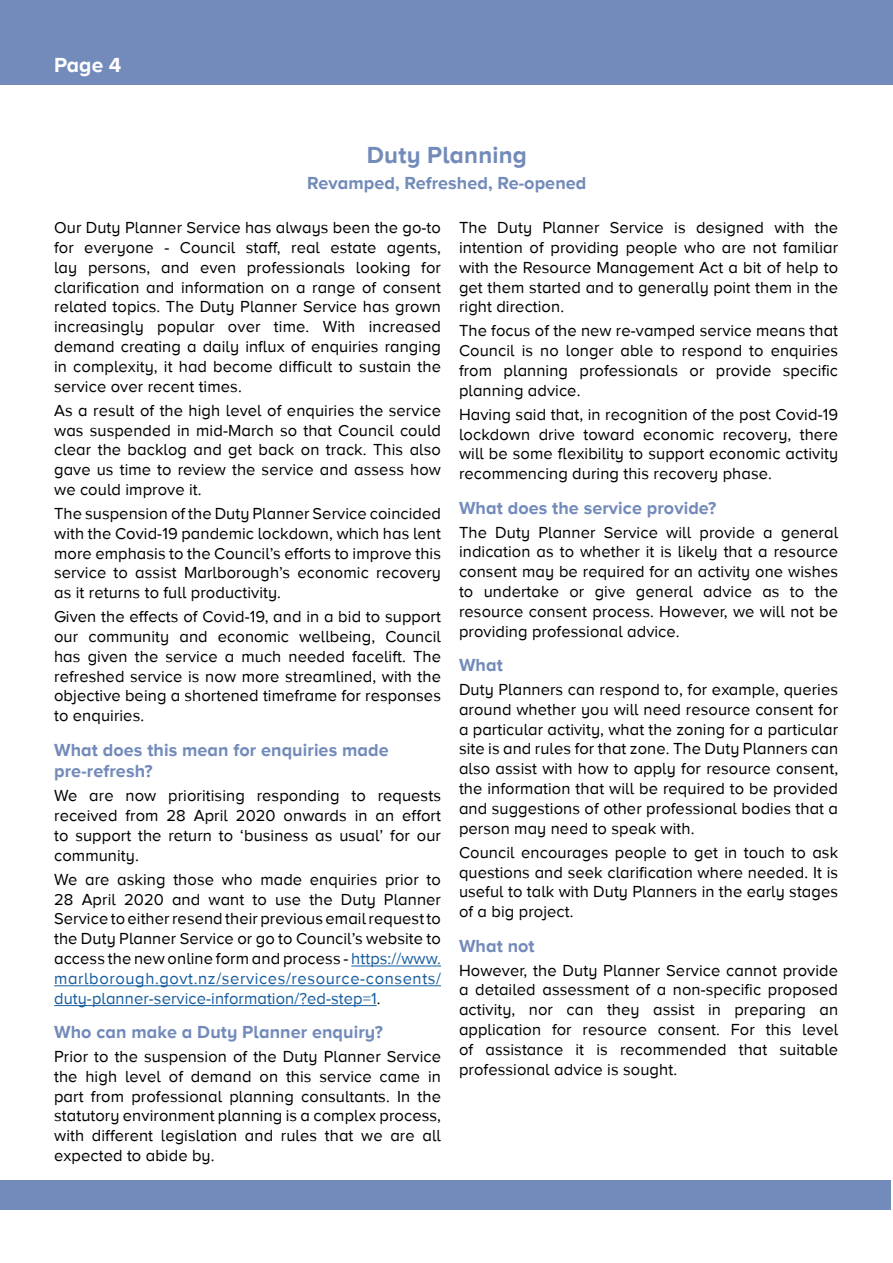
<style>
.page{position:relative;width:893px;height:1263px;background:#fff}
.page>*{position:absolute;margin:0;border:0;box-sizing:border-box;transform-origin:0 0}
.Heading_3_blue{font:700 24px "Proxima Nova A";letter-spacing:.01em;color:#738bba}
.t1{font:700 21px "Proxima Nova A";color:#fff}
.Heading_3_1{font:700 18px/21.6px "Proxima Nova A";letter-spacing:.005em;color:#738bba}
.t2{font:16.5px/19.8px "Proxima Nova A";letter-spacing:.005em;color:#000;text-align:justify}
.s1{color:#175d9e}
</style>
<div class="page">
<hr style="left:892px;top:1130px;width:1px;height:133px;background:#738bba">
<div style="left:0;top:0;width:893px;height:85px;background:#738bba"></div>
<hr style="left:351px;top:965px;width:90px;height:1px;background:#175d9e">
<hr style="left:54px;top:985px;width:387px;height:1px;background:#175d9e">
<hr style="left:54px;top:1005px;width:323px;height:1px;background:#175d9e">
<div style="left:0;top:1180px;width:890px;height:30px;background:#738bba"></div>
<p class="t1" style="left:54px;top:53px;width:69px">Page 4</p>
<p class="Heading_3_blue" style="left:367px;top:141px;width:162px">Duty Planning</p>
<p class="Heading_3_1" style="left:307px;top:172px;width:281px">Revamped, Refreshed, Re-opened</p>
<p class="t2" style="left:54px;top:218px;width:388px">Our Duty Planner Service has always been the go-to for everyone - Council staff, real estate agents, lay persons, and even professionals looking for clarification and information on a range of consent related topics. The Duty Planner Service has grown increasingly popular over time. With increased demand creating a daily influx of enquiries ranging in complexity, it had become difficult to sustain the service over recent times.</p>
<p class="t2" style="left:54px;top:400px;width:388px">As a result of the high level of enquiries the service was suspended in mid-March so that Council could clear the backlog and get back on track. This also gave us time to review the service and assess how we could improve it.</p>
<p class="t2" style="left:54px;top:503px;width:388px">The suspension of the Duty Planner Service coincided with the Covid-19 pandemic lockdown, which has lent more emphasis to the Council’s efforts to improve this service to assist Marlborough’s economic recovery as it returns to full productivity.</p>
<p class="t2" style="left:54px;top:607px;width:388px">Given the effects of Covid-19, and in a bid to support our community and economic wellbeing, Council has given the service a much needed facelift. The refreshed service is now more streamlined, with the objective being a shortened timeframe for responses to enquiries.</p>
<p class="Heading_3_1" style="left:54px;top:738px;width:336px">What does this mean for enquiries made pre-refresh?</p>
<p class="t2" style="left:54px;top:786px;width:388px">We are now prioritising responding to requests received from 28 April 2020 onwards in an effort to support the return to ‘business as usual’ for our community.</p>
<p class="t2" style="left:54px;top:869px;width:388px">We are asking those who made enquiries prior to 28 April 2020 and want to use the Duty Planner Service to either resend their previous email request to the Duty Planner Service or go to Council’s website to access the new online form and process - <span class="s1">https://www. marlborough.govt.nz/services/resource-consents/ duty-planner-service-information/?ed-step=1</span>.</p>
<p class="Heading_3_1" style="left:54px;top:1021px;width:330px">Who can make a Duty Planner enquiry?</p>
<p class="t2" style="left:54px;top:1046px;width:388px">Prior to the suspension of the Duty Planner Service the high level of demand on this service came in part from professional planning consultants. In the statutory environment planning is a complex process, with different legislation and rules that we are all expected to abide by.</p>
<p class="t2" style="left:459px;top:217px;width:381px">The Duty Planner Service is designed with the intention of providing people who are not familiar with the Resource Management Act a bit of help to get them started and to generally point them in the right direction.</p>
<p class="t2" style="left:459px;top:321px;width:381px">The focus of the new re-vamped service means that Council is no longer able to respond to enquiries from planning professionals or provide specific planning advice.</p>
<p class="t2" style="left:459px;top:404px;width:381px">Having said that, in recognition of the post Covid-19 lockdown drive toward economic recovery, there will be some flexibility to support economic activity recommencing during this recovery phase.</p>
<p class="Heading_3_1" style="left:459px;top:496px;width:259px">What does the service provide?</p>
<p class="t2" style="left:459px;top:522px;width:381px">The Duty Planner Service will provide a general indication as to whether it is likely that a resource consent may be required for an activity one wishes to undertake or give general advice as to the resource consent process. However, we will not be providing professional advice.</p>
<p class="Heading_3_1" style="left:459px;top:654px;width:45px">What</p>
<p class="t2" style="left:459px;top:679px;width:381px">Duty Planners can respond to, for example, queries around whether you will need resource consent for a particular activity, what the zoning for a particular site is and rules for that zone. The Duty Planners can also assist with how to apply for resource consent, the information that will be required to be provided and suggestions of other professional bodies that a person may need to speak with.</p>
<p class="t2" style="left:459px;top:842px;width:381px">Council encourages people to get in touch to ask questions and seek clarification where needed. It is useful to talk with Duty Planners in the early stages of a big project.</p>
<p class="Heading_3_1" style="left:459px;top:934px;width:77px">What not</p>
<p class="t2" style="left:459px;top:960px;width:381px">However, the Duty Planner Service cannot provide a detailed assessment of a non-specific proposed activity, nor can they assist in preparing an application for resource consent. For this level of assistance it is recommended that suitable professional advice is sought.</p>
</div>
